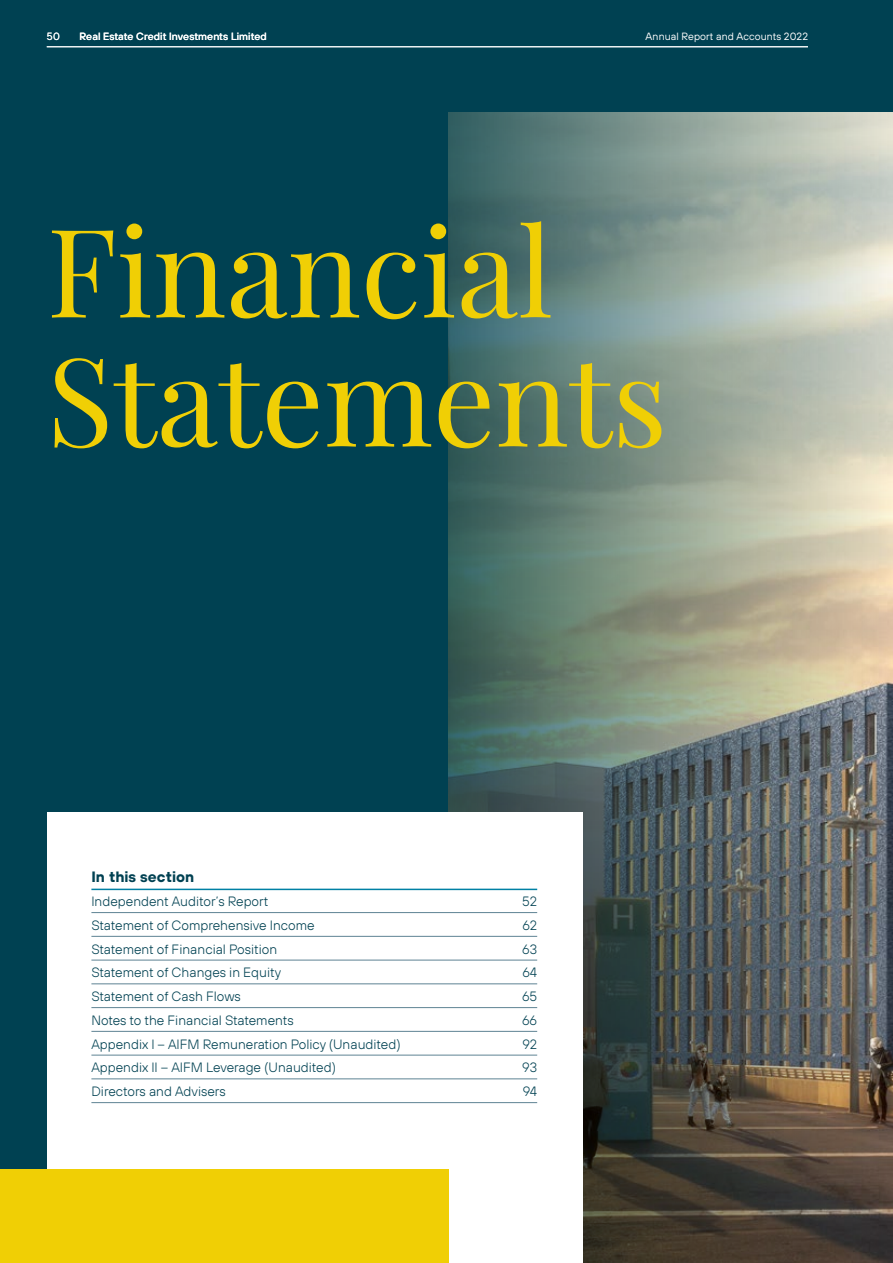
<style>
.page{position:relative;width:893px;height:1263px;background:#004152}
.page>*{position:absolute;margin:0;border:0;box-sizing:border-box;transform-origin:0 0}
.t1{font:123px/129px "Playfair Display";color:#f0cf05}
.t2{font:700 15px "TT Hoves";color:#004152}
.t3{font:300 13.5px "TT Hoves";color:#004152}
.t4{font:500 10.5px "TT Hoves";letter-spacing:.01em;color:#fff}
.t5{font:10.5px "TT Hoves";letter-spacing:.01em;color:#fff}
</style>
<div class="page">
<img style="left:449px;top:113px;width:444px;height:1150px">
<div style="left:47px;top:812px;width:536px;height:451px;background:#fff"></div>
<hr style="left:91px;top:889px;width:446px;height:1px;background:#0080a4">
<hr style="left:91px;top:912px;width:446px;height:1px;background:#5e8393">
<hr style="left:91px;top:936px;width:446px;height:1px;background:#5e8393">
<hr style="left:91px;top:960px;width:446px;height:1px;background:#5e8393">
<hr style="left:91px;top:983px;width:446px;height:1px;background:#5e8393">
<hr style="left:91px;top:1007px;width:446px;height:1px;background:#5e8393">
<hr style="left:91px;top:1031px;width:446px;height:1px;background:#5e8393">
<hr style="left:91px;top:1055px;width:446px;height:1px;background:#5e8393">
<hr style="left:91px;top:1078px;width:446px;height:1px;background:#5e8393">
<hr style="left:91px;top:1102px;width:446px;height:1px;background:#5e8393">
<div style="left:0;top:1169px;width:449px;height:94px;background:#f0cf05"></div>
<hr style="left:47px;top:46px;width:761px;height:1px;background:#fff">
<p class="t5" style="left:47px;top:30px;width:15px">50</p>
<p class="t4" style="left:80px;top:30px;width:189px">Real Estate Credit Investments Limited</p>
<p class="t5" style="left:646px;top:30px;width:164px">Annual Report and Accounts 2022</p>
<h1 class="t1" style="left:47px;top:197px;width:622px">Financial<br>Statements</h1>
<p class="t2" style="left:91px;top:867px;width:104px">In this section</p>
<p class="t3" style="left:91px;top:893px;width:178px">Independent Auditor’s Report</p>
<p class="t3" style="left:522px;top:893px;width:16px">52</p>
<p class="t3" style="left:91px;top:917px;width:225px">Statement of Comprehensive Income</p>
<p class="t3" style="left:523px;top:917px;width:16px">62</p>
<p class="t3" style="left:91px;top:940px;width:187px">Statement of Financial Position</p>
<p class="t3" style="left:522px;top:940px;width:17px">63</p>
<p class="t3" style="left:91px;top:964px;width:191px">Statement of Changes in Equity</p>
<p class="t3" style="left:522px;top:964px;width:16px">64</p>
<p class="t3" style="left:91px;top:988px;width:151px">Statement of Cash Flows</p>
<p class="t3" style="left:522px;top:988px;width:17px">65</p>
<p class="t3" style="left:91px;top:1012px;width:204px">Notes to the Financial Statements</p>
<p class="t3" style="left:522px;top:1012px;width:17px">66</p>
<p class="t3" style="left:91px;top:1035px;width:311px">Appendix I – AIFM Remuneration Policy (Unaudited)</p>
<p class="t3" style="left:522px;top:1035px;width:16px">92</p>
<p class="t3" style="left:91px;top:1059px;width:246px">Appendix II – AIFM Leverage (Unaudited)</p>
<p class="t3" style="left:522px;top:1059px;width:17px">93</p>
<p class="t3" style="left:91px;top:1083px;width:136px">Directors and Advisers</p>
<p class="t3" style="left:523px;top:1083px;width:16px">94</p>
</div>
